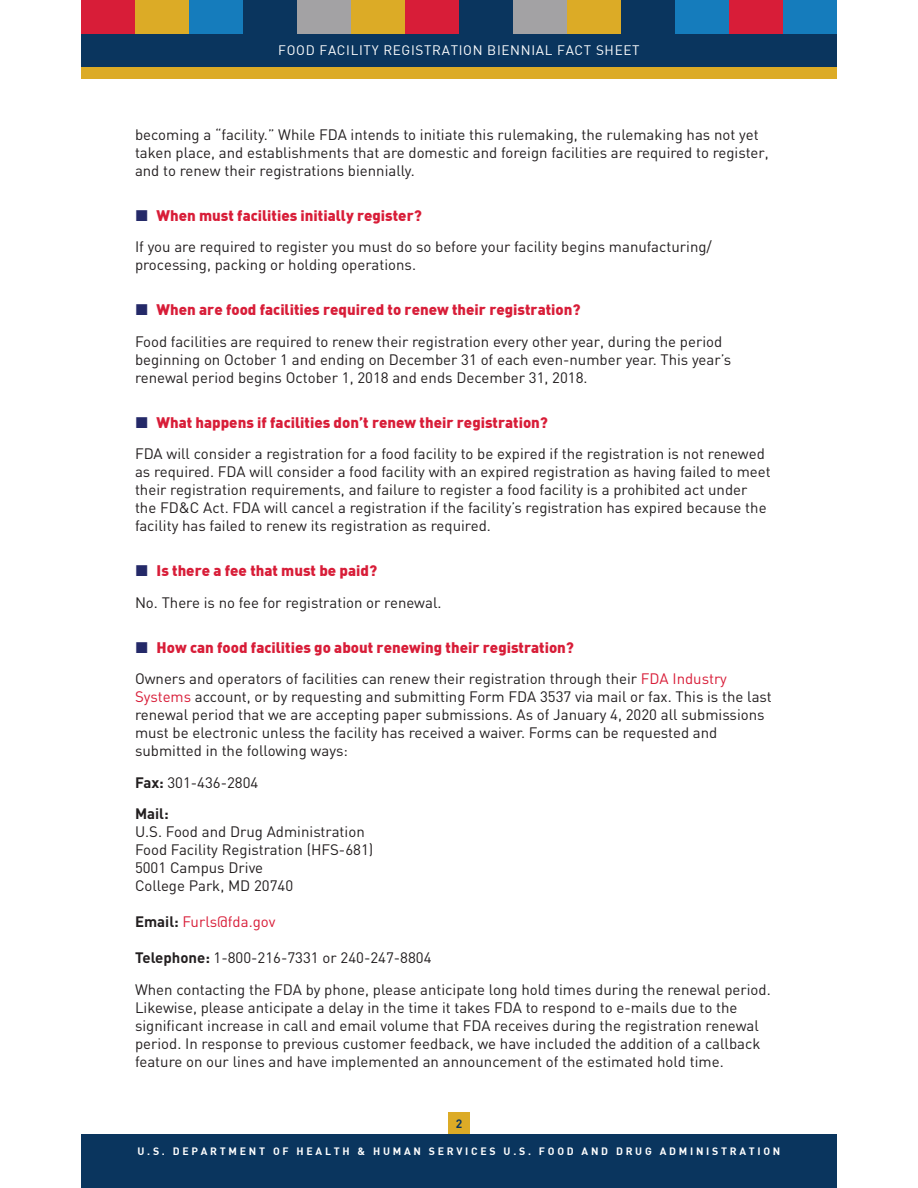
<style>
.page{position:relative;width:918px;height:1188px;background:#fff}
.page>*{position:absolute;margin:0;border:0;box-sizing:border-box;transform-origin:0 0}
.FSMA_body_copy{font:15px/18px "DIN";color:#231f20}
.t1{font:900 15px "DIN";color:#d81d38}
.FSMA_body_copy-2{font:15px "DIN";color:#d81d38}
.t2{font:13.5px "DIN";letter-spacing:.05em;color:#fff}
.t3{font:12px "DIN Bold";color:#0a355e}
.t4{font:10.5px "DIN Bold";letter-spacing:.26em;color:#fff}
.s1{color:#d81d38}
.s2{font-weight:700}
.s3{font-weight:700;color:#231f20}
</style>
<div class="page">
<div style="left:448px;top:1112px;width:22px;height:22px;background:#dcab26"></div>
<div style="left:81px;top:1134px;width:756px;height:54px;background:#0a355e"></div>
<div style="left:81px;top:33px;width:756px;height:34px;background:#0a355e"></div>
<div style="left:81px;top:0;width:54px;height:33px;background:#d81d38"></div>
<div style="left:297px;top:0;width:54px;height:33px;background:#a3a2a4"></div>
<div style="left:513px;top:0;width:54px;height:33px;background:#a3a2a4"></div>
<div style="left:729px;top:0;width:54px;height:33px;background:#d81d38"></div>
<div style="left:135px;top:0;width:54px;height:33px;background:#dcab26"></div>
<div style="left:351px;top:0;width:54px;height:33px;background:#dcab26"></div>
<div style="left:405px;top:0;width:54px;height:33px;background:#d81d38"></div>
<div style="left:567px;top:0;width:54px;height:33px;background:#dcab26"></div>
<div style="left:621px;top:0;width:54px;height:33px;background:#0a355e"></div>
<div style="left:783px;top:0;width:54px;height:33px;background:#157cbc"></div>
<div style="left:243px;top:0;width:54px;height:33px;background:#0a355e"></div>
<div style="left:189px;top:0;width:54px;height:33px;background:#157cbc"></div>
<div style="left:459px;top:0;width:54px;height:33px;background:#0a355e"></div>
<div style="left:675px;top:0;width:54px;height:33px;background:#157cbc"></div>
<div style="left:81px;top:67px;width:756px;height:12px;background:#dcab26"></div>
<p class="t2" style="left:278px;top:42px;width:363px">FOOD FACILITY REGISTRATION BIENNIAL FACT SHEET</p>
<p class="FSMA_body_copy" style="left:135px;top:126px;width:635px">becoming a “facility.” While FDA intends to initiate this rulemaking, the rulemaking has not yet taken place, and establishments that are domestic and foreign facilities are required to register, and to renew their registrations biennially.</p>
<p class="t1" style="left:157px;top:205px;width:267px">When must facilities initially register?</p>
<p class="FSMA_body_copy" style="left:135px;top:238px;width:578px">If you are required to register you must do so before your facility begins manufacturing/ processing, packing or holding operations.</p>
<p class="t1" style="left:157px;top:300px;width:425px">When are food facilities required to renew their registration?</p>
<p class="FSMA_body_copy" style="left:135px;top:333px;width:598px">Food facilities are required to renew their registration every other year, during the period beginning on October 1 and ending on December 31 of each even-number year. This year’s renewal period begins October 1, 2018 and ends December 31, 2018.</p>
<p class="t1" style="left:157px;top:412px;width:393px">What happens if facilities don’t renew their registration?</p>
<p class="FSMA_body_copy" style="left:135px;top:445px;width:637px">FDA will consider a registration for a food facility to be expired if the registration is not renewed as required. FDA will consider a food facility with an expired registration as having failed to meet their registration requirements, and failure to register a food facility is a prohibited act under the FD&amp;C Act. FDA will cancel a registration if the facility’s registration has expired because the facility has failed to renew its registration as required.</p>
<p class="t1" style="left:157px;top:561px;width:222px">Is there a fee that must be paid?</p>
<p class="FSMA_body_copy" style="left:135px;top:594px;width:308px">No. There is no fee for registration or renewal.</p>
<p class="t1" style="left:157px;top:637px;width:419px">How can food facilities go about renewing their registration?</p>
<p class="FSMA_body_copy" style="left:135px;top:670px;width:638px">Owners and operators of facilities can renew their registration through their <span class="s1">FDA Industry Systems</span> account, or by requesting and submitting Form FDA 3537 via mail or fax. This is the last renewal period that we are accepting paper submissions. As of January 4, 2020 all submissions must be electronic unless the facility has received a waiver. Forms can be requested and submitted in the following ways:</p>
<p class="FSMA_body_copy" style="left:135px;top:774px;width:125px"><span class="s2">Fax:</span> 301-436-2804</p>
<p class="FSMA_body_copy" style="left:135px;top:805px;width:240px"><span class="s2">Mail:<br></span>U.S. Food and Drug Administration<br>Food Facility Registration (HFS-681)<br>5001 Campus Drive<br>College Park, MD 20740</p>
<p class="FSMA_body_copy-2" style="left:135px;top:913px;width:142px"><span class="s3">Email:</span> Furls@fda.gov</p>
<p class="FSMA_body_copy" style="left:135px;top:949px;width:298px"><span class="s2">Telephone:</span> 1-800-216-7331 or 240-247-8804</p>
<p class="FSMA_body_copy" style="left:135px;top:981px;width:637px">When contacting the FDA by phone, please anticipate long hold times during the renewal period.<br>Likewise, please anticipate a delay in the time it takes FDA to respond to e-mails due to the significant increase in call and email volume that FDA receives during the registration renewal period. In response to previous customer feedback, we have included the addition of a callback feature on our lines and have implemented an announcement of the estimated hold time.</p>
<p class="t3" style="left:456px;top:1116px;width:8px">2</p>
<p class="t4" style="left:138px;top:1144px;width:644px">U.S. DEPARTMENT OF HEALTH &amp; HUMAN SERVICES U.S. FOOD AND DRUG ADMINISTRATION</p>
</div>
